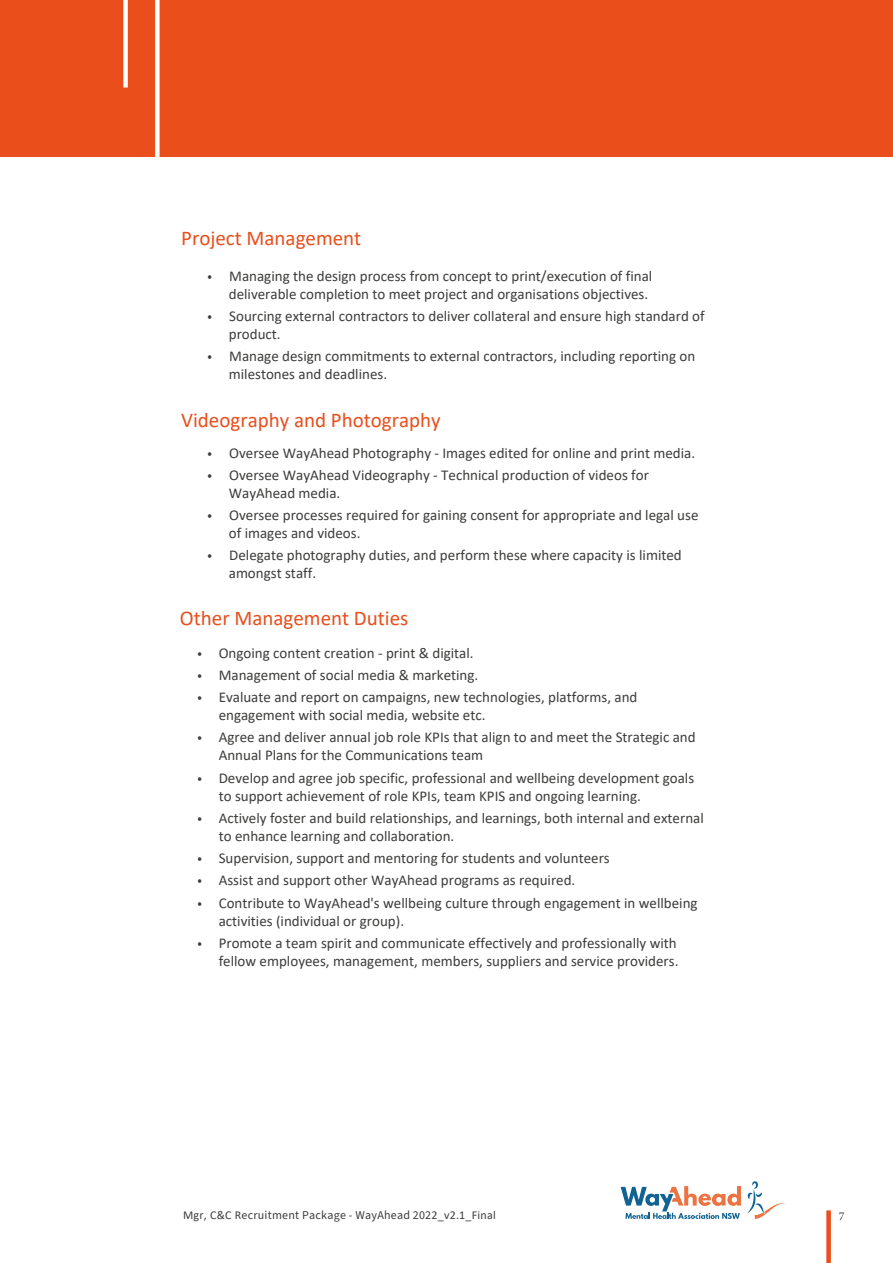
<style>
.page{position:relative;width:893px;height:1263px;background:#fff}
.page>*{position:absolute;margin:0;border:0;box-sizing:border-box;transform-origin:0 0}
.t1{font:21px "Calibri";color:#e94e1b}
.t2{font:15px/18px "Calibri";color:#3c3c3b}
.t3{font:12px "Source Sans Pro";letter-spacing:.02em;color:#3c3c3b}
.t4{font:12px "Minion Pro";color:#3c3c3b}
.s1{font-family:"Source Sans Pro"}
.s2{font-family:"Calibri"}
</style>
<div class="page">
<div style="left:0;top:0;width:893px;height:157px;background:#e94e1b"></div>
<div style="left:155px;top:0;width:5px;height:342px;background:#fff"></div>
<svg style="left:747px;top:1181px;width:39px;height:38px"></svg>
<svg style="left:621px;top:1186px;width:120px;height:33px"></svg>
<div style="left:123px;top:0;width:5px;height:88px;background:#fff"></div>
<div style="left:826px;top:1210px;width:5px;height:53px;background:#e94e1b"></div>
<h1 class="t1" style="left:181px;top:224px;width:182px">Project Management</h1>
<p class="t2" style="left:208px;top:267px;width:446px;text-align:right"><span class="s1">•</span> Managing the design process from concept to print/execution of final deliverable completion to meet project and organisations objectives.</p>
<p class="t2" style="left:229px;top:307px;width:477px;text-indent:-21px"><span class="s1">•</span> Sourcing external contractors to deliver collateral and ensure high standard of product.</p>
<p class="t2" style="left:229px;top:347px;width:468px;text-indent:-21px"><span class="s1">•</span> Manage design commitments to external contractors, including reporting on milestones and deadlines.</p>
<h1 class="t1" style="left:181px;top:405px;width:261px">Videography and Photography</h1>
<p class="t2" style="left:208px;top:444px;width:489px"><span class="s1">•</span> Oversee WayAhead Photography - Images edited for online and print media.</p>
<p class="t2" style="left:229px;top:466px;width:422px;text-indent:-21px"><span class="s1">•</span> Oversee WayAhead Videography - Technical production of videos for<br>WayAhead media.</p>
<p class="t2" style="left:229px;top:506px;width:471px;text-indent:-21px"><span class="s1">•</span> Oversee processes required for gaining consent for appropriate and legal use of images and videos.</p>
<p class="t2" style="left:229px;top:546px;width:455px;text-indent:-21px"><span class="s1">•</span> Delegate photography duties, and perform these where capacity is limited amongst staff.</p>
<h1 class="t1" style="left:180px;top:603px;width:230px">Other Management Duties</h1>
<p class="t2" style="left:197px;top:643px;width:278px"><span class="s1">•</span> Ongoing content creation - print &amp; digital.</p>
<p class="t2" style="left:197px;top:665px;width:282px"><span class="s1">•</span> Management of social media &amp; marketing.</p>
<p class="t2" style="left:219px;top:688px;width:420px;text-indent:-21px"><span class="s1">•</span> Evaluate and report on campaigns, new technologies, platforms, and engagement with social media, website etc.</p>
<p class="t2" style="left:219px;top:728px;width:478px;text-indent:-21px"><span class="s1">•</span> Agree and deliver annual job role KPIs that align to and meet the Strategic and<br>Annual Plans for the Communications team</p>
<p class="t2" style="left:219px;top:768px;width:477px;text-indent:-21px"><span class="s1">•</span> Develop and agree job specific, professional and wellbeing development goals to support achievement of role KPIs, team KPIS and ongoing learning.</p>
<p class="t2" style="left:219px;top:808px;width:487px;text-indent:-21px"><span class="s1">•</span> Actively foster and build relationships, and learnings, both internal and external to enhance learning and collaboration.</p>
<p class="t2" style="left:197px;top:849px;width:414px"><span class="s1">•</span> Supervision, support and mentoring for students and volunteers</p>
<p class="t2" style="left:197px;top:871px;width:379px"><span class="s1">•</span> Assist and support other WayAhead programs as required.</p>
<p class="t2" style="left:219px;top:893px;width:480px;text-indent:-21px"><span class="s1">•</span> Contribute to WayAhead's wellbeing culture through engagement in wellbeing activities (individual or group).</p>
<p class="t2" style="left:197px;top:933px;width:482px;text-align:right"><span class="s1">•</span> Promote a team spirit and communicate effectively and professionally with fellow employees, management, members, suppliers and service providers.</p>
<p class="t3" style="left:183px;top:1207px;width:314px"><span class="s2">Mgr, C&amp;C R</span>ecruitment Package - WayAhead 202<span class="s2">2_v2.1_Final</span></p>
<p class="t4" style="left:839px;top:1208px;width:7px">7</p>
</div>
